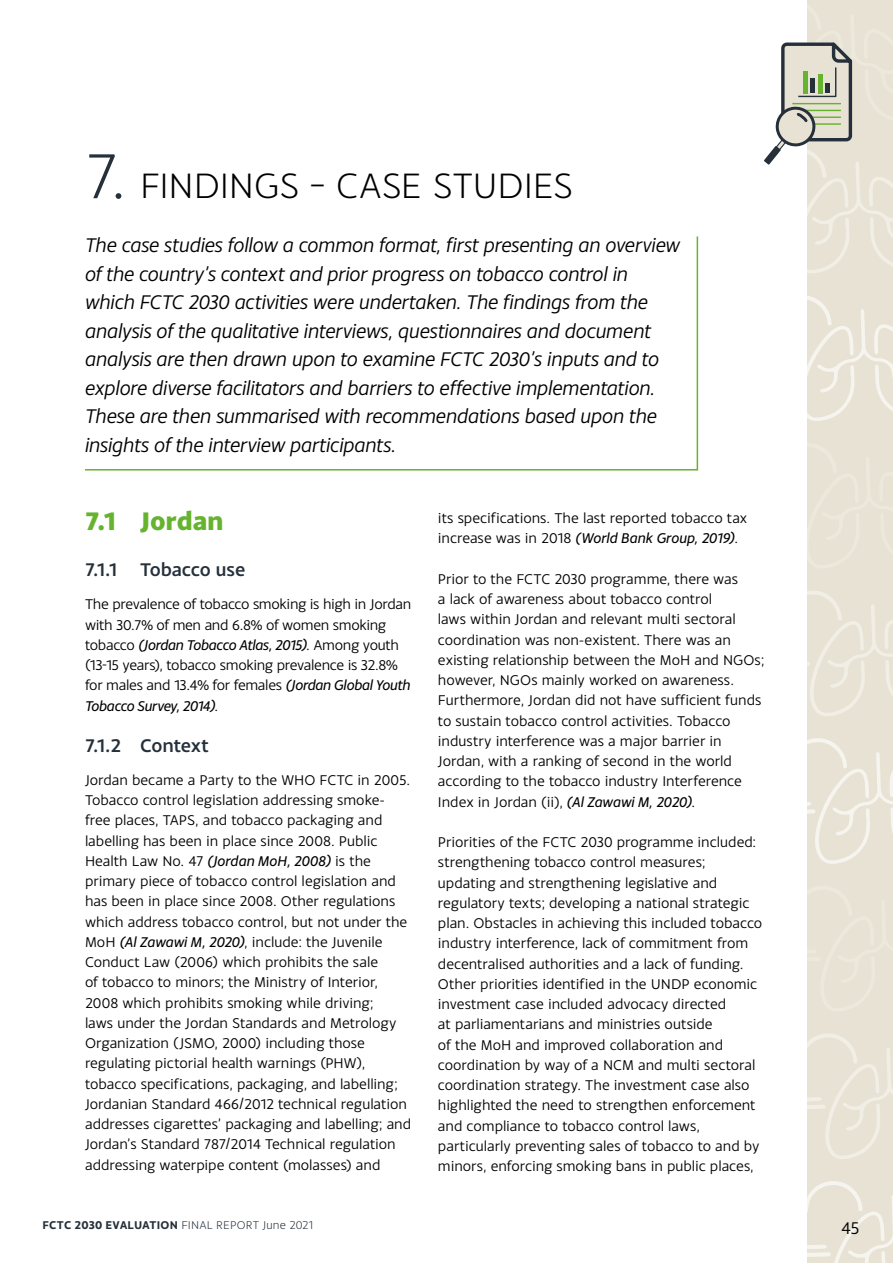
<style>
.page{position:relative;width:893px;height:1263px;background:#fff}
.page>*{position:absolute;margin:0;border:0;box-sizing:border-box;transform-origin:0 0}
.t1{font:300 37.5px "Monsal Gothic";letter-spacing:-.005em;color:#000}
.t2{font:800 27px "Monsal Gothic";letter-spacing:-.005em;color:#65b32e}
.Intro{font:italic 21px/28.5px "Monsal Gothic";letter-spacing:-.01em;color:#000}
.t3{font:500 19.5px "Monsal Gothic";letter-spacing:-.01em;color:#25303b}
.t4{font:18px "Monsal Gothic";color:#000}
.Body{font:15px/20.2px "Monsal Gothic";letter-spacing:-.005em;color:#000}
.Body-2{font:15px/20.2px "Monsal Gothic";letter-spacing:-.025em;color:#000}
.t5{font:300 12px "Monsal Gothic";letter-spacing:.01em;color:#25303b}
.s1{font-size:67.5px;color:#25303b}
.s2{font-style:italic}
.s3{font-weight:700}
</style>
<div class="page">
<div style="left:808px;top:0;width:85px;height:1263px;background:#e7e2d3"></div>
<svg style="left:808px;top:738px;width:85px;height:126px"></svg>
<svg style="left:808px;top:591px;width:85px;height:125px"></svg>
<svg style="left:808px;top:296px;width:85px;height:125px"></svg>
<svg style="left:808px;top:1181px;width:85px;height:82px"></svg>
<svg style="left:808px;top:1034px;width:85px;height:125px"></svg>
<svg style="left:764px;top:0;width:129px;height:274px"></svg>
<svg style="left:85px;top:236px;width:614px;height:235px"></svg>
<h1 class="t1" style="left:85px;top:163px;width:489px"><span class="s1">7.</span> FINDINGS – CASE STUDIES</h1>
<p class="Intro" style="left:85px;top:230px;width:597px">The case studies follow a common format, first presenting an overview of the country’s context and prior progress on tobacco control in which FCTC 2030 activities were undertaken. The findings from the analysis of the qualitative interviews, questionnaires and document analysis are then drawn upon to examine FCTC 2030’s inputs and to explore diverse facilitators and barriers to effective implementation.<br>These are then summarised with recommendations based upon the insights of the interview participants.</p>
<h2 class="t2" style="left:85px;top:503px;width:140px">7.1 Jordan</h2>
<h3 class="t3" style="left:85px;top:558px;width:162px">7.1.1 Tobacco use</h3>
<p class="Body-2" style="left:85px;top:594px;width:328px">The prevalence of tobacco smoking is high in Jordan with 30.7% of men and 6.8% of women smoking tobacco <span class="s2">(Jordan Tobacco Atlas, 2015)</span>. Among youth (13-15 years), tobacco smoking prevalence is 32.8% for males and 13.4% for females <span class="s2">(Jordan Global Youth Tobacco Survey, 2014)</span>.</p>
<h3 class="t3" style="left:85px;top:733px;width:125px">7.1.2 Context</h3>
<p class="Body" style="left:85px;top:769px;width:328px">Jordan became a Party to the WHO FCTC in 2005.<br>Tobacco control legislation addressing smoke&shy;free places, TAPS, and tobacco packaging and labelling has been in place since 2008. Public Health Law No. 47 <span class="s2">(Jordan MoH, 2008)</span> is the primary piece of tobacco control legislation and has been in place since 2008. Other regulations which address tobacco control, but not under the MoH <span class="s2">(Al Zawawi M, 2020)</span>, include: the Juvenile Conduct Law (2006) which prohibits the sale<br>of tobacco to minors; the Ministry of Interior, 2008 which prohibits smoking while driving;<br>laws under the Jordan Standards and Metrology Organization (JSMO, 2000) including those regulating pictorial health warnings (PHW), tobacco specifications, packaging, and labelling; Jordanian Standard 466/2012 technical regulation addresses cigarettes’ packaging and labelling; and Jordan’s Standard 787/2014 Technical regulation addressing waterpipe content (molasses) and</p>
<p class="Body" style="left:438px;top:507px;width:311px">its specifications. The last reported tobacco tax increase was in 2018 <span class="s2">(World Bank Group, 2019)</span>.</p>
<p class="Body" style="left:438px;top:568px;width:328px">Prior to the FCTC 2030 programme, there was<br>a lack of awareness about tobacco control<br>laws within Jordan and relevant multi sectoral coordination was non-existent. There was an existing relationship between the MoH and NGOs; however, NGOs mainly worked on awareness.<br>Furthermore, Jordan did not have sufficient funds to sustain tobacco control activities. Tobacco industry interference was a major barrier in Jordan, with a ranking of second in the world according to the tobacco industry Interference Index in Jordan (ii), <span class="s2">(Al Zawawi M, 2020)</span>.</p>
<p class="Body" style="left:438px;top:831px;width:326px">Priorities of the FCTC 2030 programme included: strengthening tobacco control measures; updating and strengthening legislative and regulatory texts; developing a national strategic plan. Obstacles in achieving this included tobacco industry interference, lack of commitment from decentralised authorities and a lack of funding.<br>Other priorities identified in the UNDP economic investment case included advocacy directed<br>at parliamentarians and ministries outside<br>of the MoH and improved collaboration and coordination by way of a NCM and multi sectoral coordination strategy. The investment case also highlighted the need to strengthen enforcement and compliance to tobacco control laws, particularly preventing sales of tobacco to and by minors, enforcing smoking bans in public places,</p>
<p class="t5" style="left:43px;top:1218px;width:272px"><span class="s3">FCTC 2030 EVALUATION</span> FINAL REPORT June 2021</p>
<p class="t4" style="left:841px;top:1217px;width:20px">45</p>
</div>
